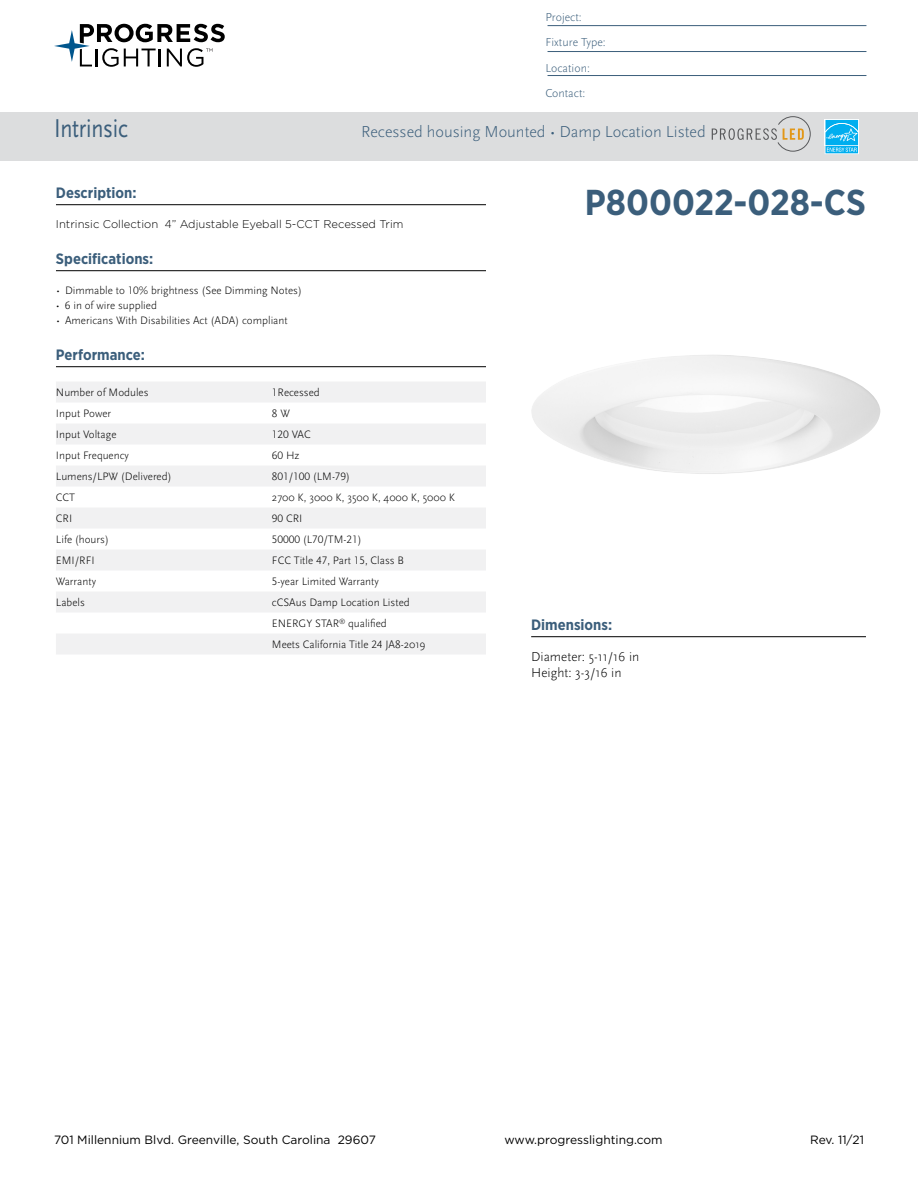
<style>
.page{position:relative;width:918px;height:1188px;background:#fff}
.page>*{position:absolute;margin:0;border:0;box-sizing:border-box;transform-origin:0 0}
.t1{font:700 36px "Gotham Narrow";color:#3b5e7b}
.t2{font:27px "Scala Sans Pro";letter-spacing:-.01em;color:#3b5e7b;scale:.82 1}
.t3{font:300 16.5px "Scala Sans Pro";color:#3b5e7b}
.t4{font:700 15px "Gotham Narrow";color:#3b5e7b}
.t5{font:300 13.5px/16px "Scala Sans Pro";color:#000}
.t6{font:12px "Gotham";color:#000}
.t7{font:300 12px/25.5px "Scala Sans Pro";color:#3b5e7b}
.t8{font:300 11.25px/21px "Scala Sans Pro";color:#000}
.t9{font:300 11.25px "Gotham";color:#000}
</style>
<div class="page">
<svg style="left:54px;top:24px;width:171px;height:43px"></svg>
<hr style="left:56px;top:204px;width:430px;height:1px;background:#000">
<hr style="left:56px;top:270px;width:430px;height:1px;background:#000">
<hr style="left:56px;top:366px;width:430px;height:1px;background:#000">
<div style="left:56px;top:382px;width:430px;height:21px;background:#f1f1f2"></div>
<div style="left:56px;top:424px;width:430px;height:21px;background:#f1f1f2"></div>
<div style="left:56px;top:466px;width:430px;height:21px;background:#f1f1f2"></div>
<div style="left:56px;top:508px;width:430px;height:21px;background:#f1f1f2"></div>
<div style="left:56px;top:550px;width:430px;height:21px;background:#f1f1f2"></div>
<div style="left:56px;top:592px;width:430px;height:21px;background:#f1f1f2"></div>
<div style="left:56px;top:634px;width:430px;height:21px;background:#f1f1f2"></div>
<hr style="left:531px;top:636px;width:335px;height:1px;background:#000">
<div style="left:0;top:112px;width:918px;height:49px;background:#dcddde"></div>
<svg style="left:712px;top:117px;width:98px;height:34px"></svg>
<div style="left:825px;top:119px;width:34px;height:27px;background:#f6fcfe"></div>
<svg style="left:825px;top:120px;width:34px;height:34px"></svg>
<hr style="left:548px;top:25px;width:318px;height:1px;background:#3b5e7b">
<hr style="left:548px;top:51px;width:318px;height:1px;background:#3b5e7b">
<hr style="left:548px;top:75px;width:318px;height:1px;background:#3b5e7b">
<p class="t7" style="left:545px;top:4px;width:62px">Project:<br>Fixture Type:<br>Location:<br>Contact:</p>
<h2 class="t2" style="left:54px;top:112px;width:92px">Intrinsic</h2>
<h3 class="t3" style="left:361px;top:122px;width:346px">Recessed housing Mounted • Damp Location Listed</h3>
<h3 class="t4" style="left:56px;top:183px;width:82px">Description:</h3>
<p class="t9" style="left:56px;top:217px;width:349px">Intrinsic Collection 4” Adjustable Eyeball 5-CCT Recessed Trim</p>
<h3 class="t4" style="left:56px;top:249px;width:99px">Specifications:</h3>
<p class="t8" style="left:56px;top:280px;width:247px">• Dimmable to 10% brightness (See Dimming Notes)</p>
<p class="t8" style="left:56px;top:295px;width:102px">• 6 in of wire supplied</p>
<p class="t8" style="left:56px;top:310px;width:233px">• Americans With Disabilities Act (ADA) compliant</p>
<h3 class="t4" style="left:56px;top:345px;width:90px">Performance:</h3>
<p class="t8" style="left:56px;top:382px;width:94px">Number of Modules</p>
<p class="t8" style="left:272px;top:382px;width:49px">1Recessed</p>
<p class="t8" style="left:56px;top:403px;width:57px">Input Power</p>
<p class="t8" style="left:272px;top:403px;width:19px">8 W</p>
<p class="t8" style="left:56px;top:424px;width:62px">Input Voltage</p>
<p class="t8" style="left:272px;top:424px;width:40px">120 VAC</p>
<p class="t8" style="left:56px;top:445px;width:74px">Input Frequency</p>
<p class="t8" style="left:272px;top:445px;width:29px">60 Hz</p>
<p class="t8" style="left:56px;top:466px;width:117px">Lumens/LPW (Delivered)</p>
<p class="t8" style="left:272px;top:466px;width:80px">801/100 (LM-79)</p>
<p class="t8" style="left:56px;top:487px;width:21px">CCT</p>
<p class="t8" style="left:272px;top:487px;width:185px">2700 K, 3000 K, 3500 K, 4000 K, 5000 K</p>
<p class="t8" style="left:56px;top:508px;width:18px">CRI</p>
<p class="t8" style="left:272px;top:508px;width:32px">90 CRI</p>
<p class="t8" style="left:56px;top:529px;width:54px">Life (hours)</p>
<p class="t8" style="left:272px;top:529px;width:91px">50000 (L70/TM-21)</p>
<p class="t8" style="left:56px;top:550px;width:40px">EMI/RFI</p>
<p class="t8" style="left:272px;top:550px;width:134px">FCC Title 47, Part 15, Class B</p>
<p class="t8" style="left:56px;top:571px;width:42px">Warranty</p>
<p class="t8" style="left:272px;top:571px;width:109px">5-year Limited Warranty</p>
<p class="t8" style="left:56px;top:592px;width:30px">Labels</p>
<p class="t8" style="left:272px;top:592px;width:155px">cCSAus Damp Location Listed<br>ENERGY STAR<sup>®</sup> qualified<br>Meets California Title 24 JA8-2019</p>
<h1 class="t1" style="left:585px;top:179px;width:283px">P800022-028-CS</h1>
<h3 class="t4" style="left:531px;top:615px;width:83px">Dimensions:</h3>
<p class="t5" style="left:531px;top:649px;width:110px">Diameter: 5-11/16 in<br>Height: 3-3/16 in</p>
<p class="t6" style="left:54px;top:1132px;width:323px">701 Millennium Blvd. Greenville, South Carolina 29607</p>
<p class="t6" style="left:504px;top:1132px;width:160px">www.progresslighting.com</p>
<p class="t6" style="left:810px;top:1132px;width:55px">Rev. 11/21</p>
</div>
